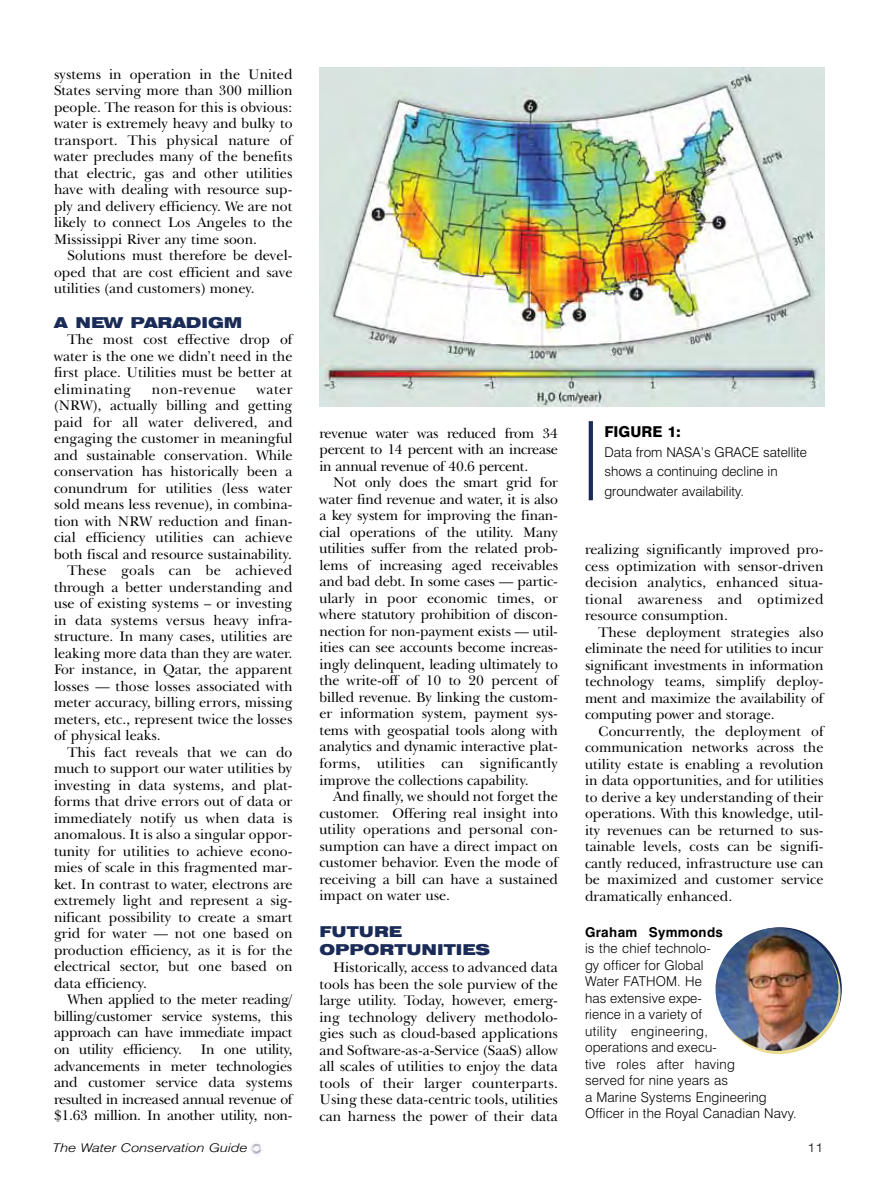
<style>
.page{position:relative;width:891px;height:1202px;background:#fff}
.page>*{position:absolute;margin:0;border:0;box-sizing:border-box;transform-origin:0 0}
.t1{font:900 expanded 15px/18px "Swiss 721 BT";color:#192b56}
.t2{font:800 15px "Swiss 721 BT";color:#000}
.t3{font:14.25px/16.5px "New Baskerville IT Cby BT";color:#000;text-align:justify}
.t4{font:14.25px "New Baskerville IT Cby BT";letter-spacing:-.02em;color:#000}
.t5{font:14.25px "New Baskerville IT Cby BT";letter-spacing:.02em;color:#000}
.t6{font:14.25px "New Baskerville IT Cby BT";letter-spacing:.03em;color:#000}
.t7{font:300 13.5px/16.5px "Swiss 721 BT";letter-spacing:.01em;color:#000}
.t8{font:700 13.5px "Swiss 721 BT";letter-spacing:.025em;color:#000}
.t9{font:italic 300 12px "Swiss 721 BT";color:#000;scale:1.25 1}
.t10{font:300 expanded 12px "Swiss 721 BT";color:#000}
</style>
<div class="page">
<img style="left:249px;top:1141px;width:15px;height:16px;border-radius:8px">
<svg style="left:718px;top:931px;width:123px;height:123px"></svg>
<img style="left:716px;top:927px;width:123px;height:123px;border-radius:62px">
<hr style="left:589px;top:421px;width:4px;height:79px;background:#192b56">
<img style="left:320px;top:68px;width:505px;height:338px">
<p class="t3" style="left:54px;top:65px;width:240px">systems in operation in the United States serving more than 300 million people. The reason for this is obvious: water is extremely heavy and bulky to transport. This physical nature of water precludes many of the benefits that electric, gas and other utilities have with dealing with resource sup&shy;ply and delivery efficiency. We are not likely to connect Los Angeles to the Mississippi River any time soon.</p>
<p class="t3" style="left:54px;top:247px;width:240px;text-indent:13px">Solutions must therefore be devel&shy;oped that are cost efficient and save utilities (and customers) money.</p>
<p class="t1" style="left:54px;top:313px;width:190px">A N EW PARADIGM</p>
<p class="t3" style="left:54px;top:331px;width:240px;text-indent:13px">The most cost effective drop of water is the one we didn’t need in the first place. Utilities must be better at eliminating</p>
<p class="t6" style="left:152px;top:380px;width:85px">non-revenue</p>
<p class="t3" style="left:257px;top:380px;width:37px">water</p>
<p class="t3" style="left:54px;top:397px;width:240px">(NRW), actually billing and getting</p>
<p class="t3" style="left:54px;top:413px;width:240px">paid for all water delivered, and</p>
<p class="t3" style="left:54px;top:430px;width:240px">engaging the customer in meaningful</p>
<p class="t3" style="left:54px;top:446px;width:240px">and sustainable conservation. While</p>
<p class="t3" style="left:54px;top:463px;width:240px">conservation has historically been a</p>
<p class="t3" style="left:54px;top:479px;width:240px">conundrum for utilities (less water</p>
<p class="t3" style="left:54px;top:496px;width:240px">sold means less revenue), in combina-</p>
<p class="t3" style="left:54px;top:512px;width:240px">tion with NRW reduction and finan-</p>
<p class="t3" style="left:54px;top:529px;width:240px">cial efficiency utilities can achieve</p>
<p class="t3" style="left:54px;top:545px;width:240px">both fiscal and resource sustainability.</p>
<p class="t5" style="left:68px;top:561px;width:226px">These goals can be achieved</p>
<p class="t3" style="left:54px;top:578px;width:240px">through a better understanding and</p>
<p class="t3" style="left:54px;top:595px;width:240px">use of existing systems – or investing</p>
<p class="t3" style="left:54px;top:611px;width:240px">in data systems versus heavy infra-</p>
<p class="t3" style="left:54px;top:628px;width:240px">structure. In many cases, utilities are</p>
<p class="t3" style="left:54px;top:644px;width:240px">leaking more data than they are water.</p>
<p class="t3" style="left:54px;top:661px;width:240px">For instance, in Qatar, the apparent</p>
<p class="t3" style="left:54px;top:677px;width:240px">losses — those losses associated with</p>
<p class="t3" style="left:54px;top:694px;width:240px">meter accuracy, billing errors, missing</p>
<p class="t3" style="left:54px;top:710px;width:240px">meters, etc., represent twice the losses</p>
<p class="t3" style="left:54px;top:727px;width:108px">of physical leaks.</p>
<p class="t3" style="left:68px;top:743px;width:226px">This fact reveals that we can do</p>
<p class="t3" style="left:54px;top:760px;width:240px">much to support our water utilities by</p>
<p class="t3" style="left:54px;top:776px;width:240px">investing in data systems, and plat-</p>
<p class="t3" style="left:54px;top:793px;width:240px">forms that drive errors out of data or</p>
<p class="t3" style="left:54px;top:809px;width:240px">immediately notify us when data is</p>
<p class="t3" style="left:54px;top:826px;width:240px">anomalous. It is also a singular oppor-</p>
<p class="t3" style="left:54px;top:842px;width:240px">tunity for utilities to achieve econo-</p>
<p class="t3" style="left:54px;top:859px;width:240px">mies of scale in this fragmented mar-</p>
<p class="t3" style="left:54px;top:875px;width:240px">ket. In contrast to water, electrons are</p>
<p class="t3" style="left:54px;top:892px;width:240px">extremely light and represent a sig-</p>
<p class="t3" style="left:54px;top:908px;width:240px">nificant possibility to create a smart</p>
<p class="t3" style="left:54px;top:925px;width:240px">grid for water — not one based on</p>
<p class="t3" style="left:54px;top:941px;width:240px">production efficiency, as it is for the</p>
<p class="t3" style="left:54px;top:958px;width:240px">electrical sector, but one based on</p>
<p class="t3" style="left:54px;top:975px;width:95px">data efficiency.</p>
<p class="t4" style="left:68px;top:990px;width:227px">When applied to the meter reading/</p>
<p class="t3" style="left:54px;top:1008px;width:240px">billing/customer service systems, this</p>
<p class="t4" style="left:54px;top:1023px;width:240px">approach can have immediate impact</p>
<p class="t4" style="left:54px;top:1040px;width:130px">on utility efficiency.</p>
<p class="t3" style="left:54px;top:1041px;width:240px;text-indent:147px">In one utility, advancements in meter technologies and customer service data systems resulted in increased annual revenue of $1.63 million. In another utility, non-</p>
<p class="t3" style="left:320px;top:425px;width:240px">revenue water was reduced from 34 percent to 14 percent with an increase in annual revenue of 40.6 percent.</p>
<p class="t3" style="left:320px;top:474px;width:240px;text-indent:13px">Not only does the smart grid for water find revenue and water, it is also a key system for improving the finan&shy;cial operations of the utility. Many utilities suffer from the related prob&shy;lems of increasing aged receivables and bad debt. In some cases — partic&shy;ularly in poor economic times, or where statutory prohibition of discon&shy;nection for non-payment exists — util&shy;ities can see accounts become increas&shy;ingly delinquent, leading ultimately to the write-off of 10 to 20 percent of billed revenue. By linking the custom&shy;er information system, payment sys&shy;tems with geospatial tools along with analytics and dynamic interactive plat&shy;forms, utilities can significantly improve the collections capability.</p>
<p class="t3" style="left:320px;top:788px;width:240px;text-indent:13px">And finally, we should not forget the customer. Offering real insight into utility operations and personal con&shy;sumption can have a direct impact on customer behavior. Even the mode of receiving a bill can have a sustained impact on water use.</p>
<p class="t1" style="left:320px;top:923px;width:84px">FUTURE<br>OPP</p>
<p class="t1" style="left:364px;top:941px;width:128px">ORTUNITIES</p>
<p class="t3" style="left:320px;top:959px;width:240px;text-indent:13px">Historically, access to advanced data tools has been the sole purview of the large utility. Today, however, emerg&shy;ing technology delivery methodolo&shy;gies such as cloud-based applications and Software-as-a-Service (SaaS) allow all scales of utilities to enjoy the data tools of their larger counterparts.<br>Using these data-centric tools, utilities can harness the power of their data</p>
<p class="t2" style="left:604px;top:423px;width:78px">FIGURE 1:</p>
<p class="t7" style="left:604px;top:442px;width:204px;line-height:19.5px">Data from NASA’s GRACE satellite shows a continuing decline in groundwater availability.</p>
<p class="t3" style="left:585px;top:541px;width:240px">realizing significantly improved pro&shy;cess optimization with sensor-driven decision analytics, enhanced situa&shy;tional awareness and optimized resource consumption.</p>
<p class="t3" style="left:585px;top:623px;width:240px;text-indent:13px">These deployment strategies also eliminate the need for utilities to incur significant investments in information technology teams, simplify deploy&shy;ment and maximize the availability of computing power and storage.</p>
<p class="t3" style="left:585px;top:722px;width:240px;text-indent:13px">Concurrently, the deployment of communication networks across the utility estate is enabling a revolution in data opportunities, and for utilities to derive a key understanding of their operations. With this knowledge, util&shy;ity revenues can be returned to sus&shy;tainable levels, costs can be signifi&shy;cantly reduced, infrastructure use can be maximized and customer service dramatically enhanced.</p>
<p class="t8" style="left:585px;top:923px;width:140px">Graham Symmonds</p>
<p class="t7" style="left:585px;top:940px;width:213px">is the chief technolo-<br>gy officer for Global<br>Water FATHOM. He<br>has extensive expe-<br>rience in a variety of<br>utility engineering,<br>operations and execu-<br>tive roles after having<br>served for nine years as<br>a Marine Systems Engineering<br>Officer in the Royal Canadian Navy.</p>
<p class="t9" style="left:52px;top:1140px;width:158px">The Water Conservation Guide</p>
<p class="t10" style="left:808px;top:1140px;width:17px">11</p>
</div>
